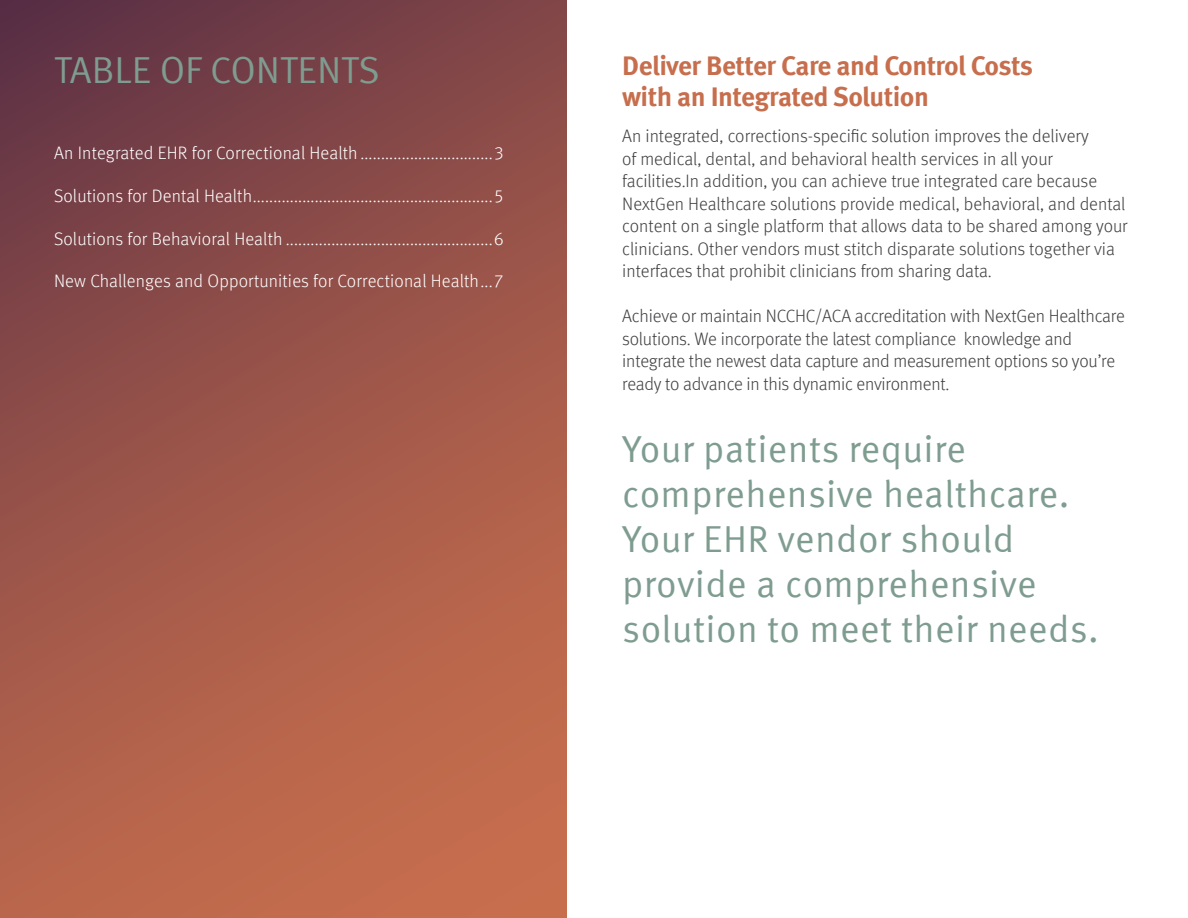
<style>
.page{position:relative;width:1188px;height:918px;background:#fff}
.page>*{position:absolute;margin:0;border:0;box-sizing:border-box;transform-origin:0 0}
.t1{font:37.5px/45px "Meta Offc Norm";letter-spacing:.01em;color:#7f9c90}
.t2{font:700 27px/31.5px "Meta Offc";letter-spacing:-.02em;color:#c76e4d}
.t3{font:300 18px/22.5px "Meta Offc";letter-spacing:-.005em;color:#414042}
.t4{font:300 18px "Meta Offc";letter-spacing:.01em;color:#fff}
</style>
<div class="page">
<svg style="left:0;top:0;width:567px;height:918px;background:#9d5649"></svg>
<h1 class="t1" style="left:54px;top:48px;width:327px">TABLE OF CONTENTS</h1>
<p class="t4" style="left:54px;top:143px;width:451px">An Integrated EHR for Correctional Health ................................3</p>
<p class="t4" style="left:54px;top:185px;width:451px">Solutions for Dental Health..........................................................5</p>
<p class="t4" style="left:54px;top:228px;width:451px">Solutions for Behavioral Health ..................................................6</p>
<p class="t4" style="left:54px;top:271px;width:451px">New Challenges and Opportunities for Correctional Health...7</p>
<h2 class="t2" style="left:622px;top:50px;width:412px">Deliver Better Care and Control Costs with an Integrated Solution</h2>
<p class="t3" style="left:622px;top:125px;width:507px">An integrated, corrections-specific solution improves the delivery<br>of medical, dental, and behavioral health services in all your facilities.In addition, you can achieve true integrated care because NextGen Healthcare solutions provide medical, behavioral, and dental content on a single platform that allows data to be shared among your clinicians. Other vendors must stitch disparate solutions together via interfaces that prohibit clinicians from sharing data.</p>
<p class="t3" style="left:622px;top:305px;width:504px">Achieve or maintain NCCHC/ACA accreditation with NextGen Healthcare solutions. We incorporate the latest compliance knowledge and integrate the newest data capture and measurement options so you’re ready to advance in this dynamic environment.</p>
<h1 class="t1" style="left:622px;top:427px;width:478px">Your patients require comprehensive healthcare.<br>Your EHR vendor should provide a comprehensive solution to meet their needs.</h1>
</div>
